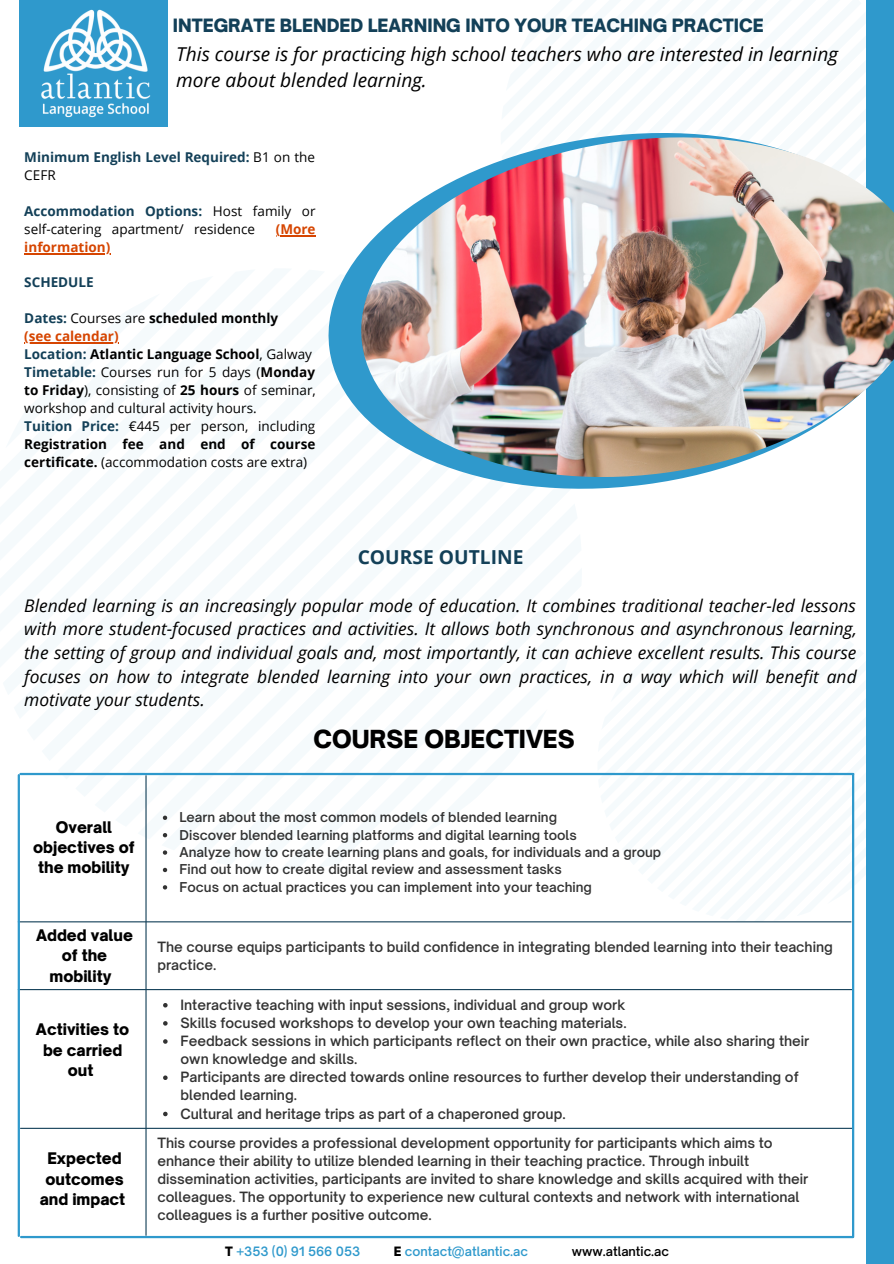
<style>
.page{position:relative;width:894px;height:1264px;background:#fff}
.page>*{position:absolute;margin:0;border:0;box-sizing:border-box;transform-origin:0 0}
.t1{font:900 23.85px "Open Sauce One";color:#000}
.t2{font:700 19.2px "Open Sans";color:#134058}
.t3{font:italic 19.05px/26px "Open Sans";color:#000}
.t4{font:900 17.55px "Open Sauce One";color:#134058}
.t5{font:italic 17.4px/23.7px "Open Sans";color:#000;text-align:justify}
.t6{font:900 15.3px/20.4px "Open Sauce One";color:#000;text-align:center}
.t7{font:600 13.65px/18.1px "Open Sauce One";color:#000}
.t8{font:13.5px/18px "Open Sans";color:#000;text-align:justify}
.t9{font:700 13.5px "Open Sans";color:#000}
.t10{font:700 13.5px/18px "Open Sans";color:#134058}
.t11{font:700 13.5px "Open Sans";color:#d64501}
.t12{font:600 13.05px/17.4px "Open Sauce One";color:#000}
.t13{font:600 12.3px "Open Sauce One";color:#2f99cc}
.t14{font:600 12.3px "Open Sauce One";color:#000}
.s1{font-weight:400;color:#000}
.s2{font-weight:700;color:#134058}
.s3{color:#134058}
.s4{font-weight:400}
.s5{font-weight:700}
.s6{font-weight:900;color:#000}
</style>
<div class="page">
<svg style="left:597px;top:772px;width:258px;height:150px"></svg>
<svg style="left:17px;top:343px;width:565px;height:526px"></svg>
<div style="left:19px;top:0;width:149px;height:127px;background:#2f99cc"></div>
<div style="left:866px;top:0;width:27px;height:1263px;background:#2f99cc"></div>
<img style="left:41px;top:9px;width:110px;height:109px">
<svg style="left:328px;top:133px;width:396px;height:355px"></svg>
<img style="left:361px;top:137px;width:532px;height:339px">
<svg style="left:163px;top:1003px;width:4px;height:4px"></svg>
<svg style="left:163px;top:1021px;width:4px;height:4px"></svg>
<svg style="left:163px;top:1039px;width:4px;height:4px"></svg>
<svg style="left:163px;top:1075px;width:4px;height:4px"></svg>
<svg style="left:163px;top:1111px;width:4px;height:5px"></svg>
<hr style="left:20px;top:773px;width:833px;height:2px;background:#2f99cc">
<hr style="left:18px;top:921px;width:832px;height:1px;background:#134058">
<hr style="left:18px;top:989px;width:835px;height:1px;background:#134058">
<hr style="left:20px;top:1127px;width:833px;height:1px;background:#134058">
<hr style="left:21px;top:1235px;width:831px;height:3px;background:#2f99cc">
<hr style="left:145px;top:775px;width:1px;height:460px;background:#134058">
<hr style="left:851px;top:774px;width:3px;height:462px;background:#2f99cc">
<hr style="left:18px;top:775px;width:2px;height:460px;background:#2f99cc">
<hr style="left:280px;top:235px;width:35px;height:1px;background:#d64501">
<hr style="left:24px;top:253px;width:73px;height:1px;background:#d64501">
<svg style="left:163px;top:815px;width:4px;height:5px"></svg>
<svg style="left:163px;top:833px;width:4px;height:4px"></svg>
<svg style="left:163px;top:850px;width:4px;height:4px"></svg>
<svg style="left:163px;top:867px;width:4px;height:5px"></svg>
<svg style="left:163px;top:885px;width:4px;height:4px"></svg>
<hr style="left:24px;top:342px;width:95px;height:1px;background:#d64501">
<p class="t4" style="left:173px;top:15px;width:592px">INTEGRATE BLENDED LEARNING INTO YOUR TEACHING PRACTICE</p>
<p class="t3" style="left:176px;top:40px;width:663px">This course is for practicing high school teachers who are interested in learning more about blended learning.</p>
<p class="t10" style="left:24px;top:148px;width:292px">Minimum English Level Required: <span class="s1">B1 on the<br>CEFR</span></p>
<p class="t8" style="left:24px;top:202px;width:293px"><span class="s2">Accommodation Options:</span> Host family or self-catering apartment/ residence</p>
<p class="t11" style="left:276px;top:220px;width:41px">(More</p>
<p class="t11" style="left:24px;top:238px;width:87px">information)</p>
<p class="t10" style="left:24px;top:273px;width:71px">SCHEDULE</p>
<p class="t9" style="left:24px;top:309px;width:255px"><span class="s3">Dates:</span> <span class="s4">Courses are</span> scheduled monthly</p>
<p class="t11" style="left:24px;top:327px;width:96px">(see calendar)</p>
<p class="t9" style="left:24px;top:345px;width:289px"><span class="s3">Location:</span> Atlantic Language School<span class="s4">, Galway</span></p>
<p class="t8" style="left:24px;top:363px;width:293px"><span class="s2">Timetable:</span> Courses run for 5 days (<span class="s5">Monday to Friday</span>), consisting of <span class="s5">25 hours</span> of seminar, workshop and cultural activity hours.</p>
<p class="t8" style="left:24px;top:417px;width:292px"><span class="s2">Tuition Price:</span> €445 per person, including <span class="s5">Registration fee and end of course certificate.</span> (accommodation costs are extra)</p>
<p class="t2" style="left:357px;top:544px;width:167px">COURSE OUTLINE</p>
<p class="t5" style="left:24px;top:593px;width:833px">Blended learning is an increasingly popular mode of education. It combines traditional teacher-led lessons with more student-focused practices and activities. It allows both synchronous and asynchronous learning, the setting of group and individual goals and, most importantly, it can achieve excellent results. This course focuses on how to integrate blended learning into your own practices, in a way which will benefit and motivate your students.</p>
<p class="t1" style="left:313px;top:723px;width:263px">COURSE OBJECTIVES</p>
<p class="t6" style="left:33px;top:816px;width:103px">Overall objectives of the mobility</p>
<p class="t6" style="left:36px;top:924px;width:98px">Added value of the mobility</p>
<p class="t6" style="left:36px;top:1019px;width:95px">Activities to be carried out</p>
<p class="t6" style="left:40px;top:1148px;width:87px">Expected outcomes and impact</p>
<p class="t12" style="left:179px;top:808px;width:483px">Learn about the most common models of blended learning<br>Discover blended learning platforms and digital learning tools<br>Analyze how to create learning plans and goals, for individuals and a group Find out how to create digital review and assessment tasks<br>Focus on actual practices you can implement into your teaching</p>
<p class="t7" style="left:157px;top:937px;width:676px">The course equips participants to build confidence in integrating blended learning into their teaching practice.</p>
<p class="t7" style="left:180px;top:995px;width:630px">Interactive teaching with input sessions, individual and group work<br>Skills focused workshops to develop your own teaching materials.<br>Feedback sessions in which participants reflect on their own practice, while also sharing their own knowledge and skills.<br>Participants are directed towards online resources to further develop their understanding of blended learning.<br>Cultural and heritage trips as part of a chaperoned group.</p>
<p class="t7" style="left:157px;top:1133px;width:652px">This course provides a professional development opportunity for participants which aims to enhance their ability to utilize blended learning in their teaching practice. Through inbuilt dissemination activities, participants are invited to share knowledge and skills acquired with their colleagues. The opportunity to experience new cultural contexts and network with international colleagues is a further positive outcome.</p>
<p class="t13" style="left:225px;top:1243px;width:136px"><span class="s6">T</span> +353 (0) 91 566 053</p>
<p class="t13" style="left:394px;top:1243px;width:136px"><span class="s6">E</span> contact@atlantic.ac</p>
<p class="t14" style="left:571px;top:1243px;width:99px">www.atlantic.ac</p>
</div>
